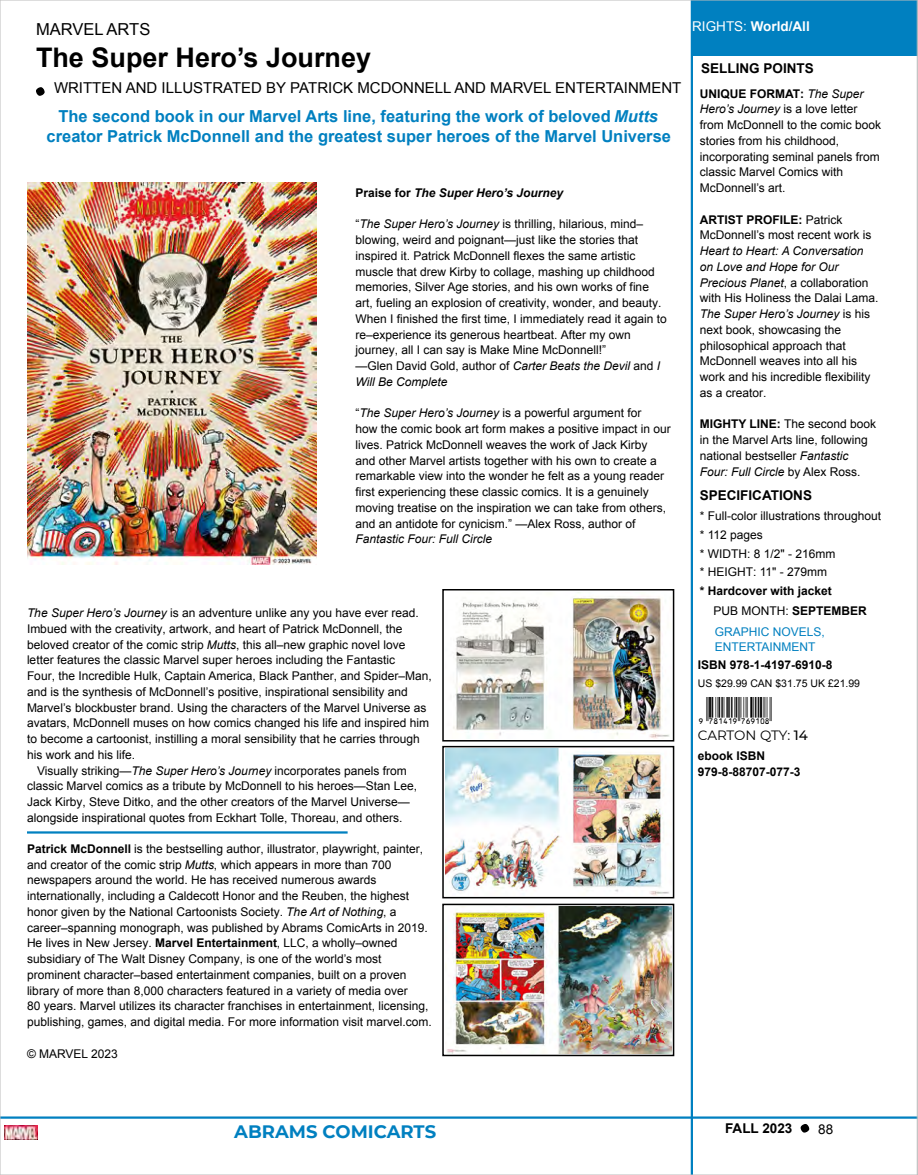
<style>
.page{position:relative;width:918px;height:1175px;background:#fff}
.page>*{position:absolute;margin:0;border:0;box-sizing:border-box;transform-origin:0 0}
.t1{font:700 27px "Arial";color:#000}
.t2{font:27px "UPC Half";color:#000}
.t3{font:700 18px "Montserrat";color:#0080c0}
.t4{font:700 16.5px/20.2px "Arial";color:#0080c0;text-align:center}
.t5{font:16.5px "Arial";color:#000}
.t6{font:15px "Arial";color:#000}
.t7{font:700 13.5px "Arial";color:#000}
.t8{font:700 13.5px "Arial";color:#fff}
.t9{font:13.5px "Montserrat";letter-spacing:-.005em;color:#000}
.t10{font:13.5px "Arial";color:#000}
.t11{font:12px/15.8px "Arial";color:#000}
.t12{font:700 12px/17.7px "Arial";color:#000;text-align:center}
.t13{font:12px/20.2px "Arial";color:#0080c0}
.t14{font:italic 700 12px "Arial";color:#000}
.t15{font:10.5px "Arial";color:#000}
.s1{font-weight:400}
.s2{font-style:italic}
.s3{font-weight:700}
.s4{font-style:normal}
.s5{color:#000}
.s6{font-weight:700;color:#000}
.s7{font-weight:400;color:#0080c0}
.s8{font-weight:500}
</style>
<div class="page">
<div style="left:801px;top:1124px;width:7px;height:7px;background:#000;border-radius:3px"></div>
<div style="left:801px;top:1124px;width:8px;height:8px;border:2px solid #000;border-radius:3px"></div>
<hr style="left:0;top:1116px;width:918px;height:2px;background:#0080c0">
<hr style="left:691px;top:0;width:2px;height:1174px;background:#0080c0">
<div style="left:442px;top:589px;width:232px;height:152px;border:2px solid #000"></div>
<img style="left:453px;top:592px;width:217px;height:146px">
<div style="left:442px;top:746px;width:232px;height:152px;border:2px solid #000"></div>
<img style="left:445px;top:749px;width:224px;height:146px">
<div style="left:442px;top:903px;width:232px;height:153px;border:2px solid #000"></div>
<img style="left:445px;top:906px;width:226px;height:147px">
<hr style="left:27px;top:831px;width:321px;height:2px;background:#0080c0">
<div style="left:692px;top:0;width:226px;height:55px;background:#0080c0"></div>
<div style="left:37px;top:88px;width:7px;height:7px;background:#000;border-radius:3px"></div>
<div style="left:36px;top:87px;width:9px;height:9px;border:2px solid #000;border-radius:3px"></div>
<img style="left:27px;top:183px;width:290px;height:382px">
<img style="left:4px;top:1125px;width:34px;height:14px">
<hr style="left:0;top:0;width:1px;height:1174px;background:#bcbcbc">
<hr style="left:917px;top:0;width:1px;height:1174px;background:#bcbcbc">
<hr style="left:0;top:0;width:918px;height:1px;background:#bcbcbc">
<hr style="left:0;top:1174px;width:918px;height:1px;background:#bcbcbc">
<p class="t5" style="left:36px;top:18px;width:116px">MARVEL ARTS</p>
<p class="t8" style="left:692px;top:17px;width:119px"><span class="s1">RIGHTS:</span> World/All</p>
<p class="t1" style="left:36px;top:40px;width:337px">The Super Hero’s Journey</p>
<p class="t6" style="left:54px;top:78px;width:629px">WRITTEN AND ILLUSTRATED BY PATRICK MCDONNELL AND MARVEL ENTERTAINMENT</p>
<p class="t4" style="left:47px;top:106px;width:626px">The second book in our Marvel Arts line, featuring the work of beloved <span class="s2">Mutts </span>creator Patrick McDonnell and the greatest super heroes of the Marvel Universe</p>
<p class="t7" style="left:701px;top:59px;width:114px">SELLING POINTS</p>
<p class="t11" style="left:700px;top:86px;width:183px"><span class="s3">UNIQUE FORMAT:</span> <span class="s2">The Super<br>Hero’s Journey</span> is a love letter from McDonnell to the comic book stories from his childhood, incorporating seminal panels from classic Marvel Comics with<br>McDonnell’s art.</p>
<p class="t11" style="left:700px;top:212px;width:180px"><span class="s3">ARTIST PROFILE:</span> Patrick<br>McDonnell’s most recent work is<br><span class="s2">Heart to Heart: A Conversation on Love and Hope for Our<br>Precious Planet</span>, a collaboration with His Holiness the Dalai Lama.<br><span class="s2">The Super Hero’s Journey</span> is his next book, showcasing the philosophical approach that<br>McDonnell weaves into all his work and his incredible flexibility as a creator.</p>
<p class="t11" style="left:700px;top:416px;width:178px"><span class="s3">MIGHTY LINE:</span> The second book in the Marvel Arts line, following national bestseller <span class="s2">Fantastic<br>Four: Full Circle</span> by Alex Ross.</p>
<p class="t14" style="left:356px;top:185px;width:209px"><span class="s4">Praise for</span> The Super Hero’s Journey</p>
<p class="t11" style="left:355px;top:216px;width:313px">“<span class="s2">The Super Hero’s Journey</span> is thrilling, hilarious, mind– blowing, weird and poignant—just like the stories that inspired it. Patrick McDonnell flexes the same artistic muscle that drew Kirby to collage, mashing up childhood memories, Silver Age stories, and his own works of fine art, fueling an explosion of creativity, wonder, and beauty.<br>When I finished the first time, I immediately read it again to re–experience its generous heartbeat. After my own journey, all I can say is Make Mine McDonnell!”<br>—Glen David Gold, author of <span class="s2">Carter Beats the Devil</span> and <span class="s2">I Will Be Complete</span></p>
<p class="t11" style="left:355px;top:405px;width:317px">“<span class="s2">The Super Hero’s Journey</span> is a powerful argument for<br>how the comic book art form makes a positive impact in our lives. Patrick McDonnell weaves the work of Jack Kirby<br>and other Marvel artists together with his own to create a remarkable view into the wonder he felt as a young reader first experiencing these classic comics. It is a genuinely moving treatise on the inspiration we can take from others, and an antidote for cynicism.” —Alex Ross, author of <span class="s2">Fantastic Four: Full Circle</span></p>
<p class="t7" style="left:700px;top:486px;width:114px">SPECIFICATIONS</p>
<p class="t11" style="left:700px;top:506px;width:183px;line-height:18.9px">* Full-color illustrations throughout * 112 pages<br>* WIDTH: 8 1/2" - 216mm<br>* HEIGHT: 11" - 279mm<br><span class="s3">* Hardcover with jacket</span></p>
<p class="t13" style="left:714px;top:601px;width:155px"><span class="s5">PUB MONTH:</span> <span class="s6">SEPTEMBER<br></span>GRAPHIC NOVELS,</p>
<p class="t12" style="left:698px;top:638px;width:136px"><span class="s7">ENTERTAINMENT<br></span>ISBN 978-1-4197-6910-8</p>
<p class="t15" style="left:698px;top:676px;width:164px">US $29.99 CAN $31.75 UK £21.99</p>
<p class="t2" style="left:699px;top:698px;width:79px">ËxHSLELJy769108z</p>
<p class="t9" style="left:698px;top:726px;width:111px">CARTON QTY: <span class="s8">14</span></p>
<p class="t12" style="left:698px;top:748px;width:104px;line-height:15.8px;text-align:left">ebook ISBN<br>979-8-88707-077-3</p>
<p class="t11" style="left:27px;top:605px;width:393px"><span class="s2">The Super Hero’s Journey</span> is an adventure unlike any you have ever read.</p>
<p class="t11" style="left:27px;top:621px;width:377px">Imbued with the creativity, artwork, and heart of Patrick McDonnell, the</p>
<p class="t11" style="left:27px;top:636px;width:380px">beloved creator of the comic strip <span class="s2">Mutts</span>, this all–new graphic novel love</p>
<p class="t11" style="left:27px;top:652px;width:370px">letter features the classic Marvel super heroes including the Fantastic</p>
<p class="t11" style="left:27px;top:668px;width:406px">Four, the Incredible Hulk, Captain America, Black Panther, and Spider–Man,</p>
<p class="t11" style="left:27px;top:684px;width:382px">and is the synthesis of McDonnell’s positive, inspirational sensibility and</p>
<p class="t11" style="left:27px;top:699px;width:401px">Marvel’s blockbuster brand. Using the characters of the Marvel Universe as</p>
<p class="t11" style="left:27px;top:715px;width:404px">avatars, McDonnell muses on how comics changed his life and inspired him</p>
<p class="t11" style="left:27px;top:731px;width:394px">to become a cartoonist, instilling a moral sensibility that he carries through</p>
<p class="t11" style="left:27px;top:747px;width:110px">his work and his life.</p>
<p class="t11" style="left:37px;top:762px;width:371px">Visually striking—<span class="s2">The Super Hero’s Journey</span> incorporates panels from</p>
<p class="t11" style="left:27px;top:778px;width:392px">classic Marvel comics as a tribute by McDonnell to his heroes—Stan Lee,</p>
<p class="t11" style="left:27px;top:794px;width:384px">Jack Kirby, Steve Ditko, and the other creators of the Marvel Universe—</p>
<p class="t11" style="left:27px;top:810px;width:377px">alongside inspirational quotes from Eckhart Tolle, Thoreau, and others.</p>
<p class="t11" style="left:27px;top:841px;width:406px"><span class="s3">Patrick McDonnell</span> is the bestselling author, illustrator, playwright, painter, and creator of the comic strip <span class="s2">Mutts</span>, which appears in more than 700 newspapers around the world. He has received numerous awards internationally, including a Caldecott Honor and the Reuben, the highest honor given by the National Cartoonists Society. <span class="s2">The Art of Nothing</span>, a career–spanning monograph, was published by Abrams ComicArts in 2019.<br>He lives in New Jersey. <span class="s3">Marvel Entertainment</span>, LLC, a wholly–owned subsidiary of The Walt Disney Company, is one of the world’s most prominent character–based entertainment companies, built on a proven library of more than 8,000 characters featured in a variety of media over<br>80 years. Marvel utilizes its character franchises in entertainment, licensing, publishing, games, and digital media. For more information visit marvel.com.</p>
<p class="t11" style="left:27px;top:1045px;width:92px">© MARVEL 2023</p>
<p class="t3" style="left:234px;top:1118px;width:203px">ABRAMS COMICARTS</p>
<p class="t7" style="left:725px;top:1119px;width:69px">FALL 2023</p>
<p class="t10" style="left:818px;top:1120px;width:17px">88</p>
</div>
